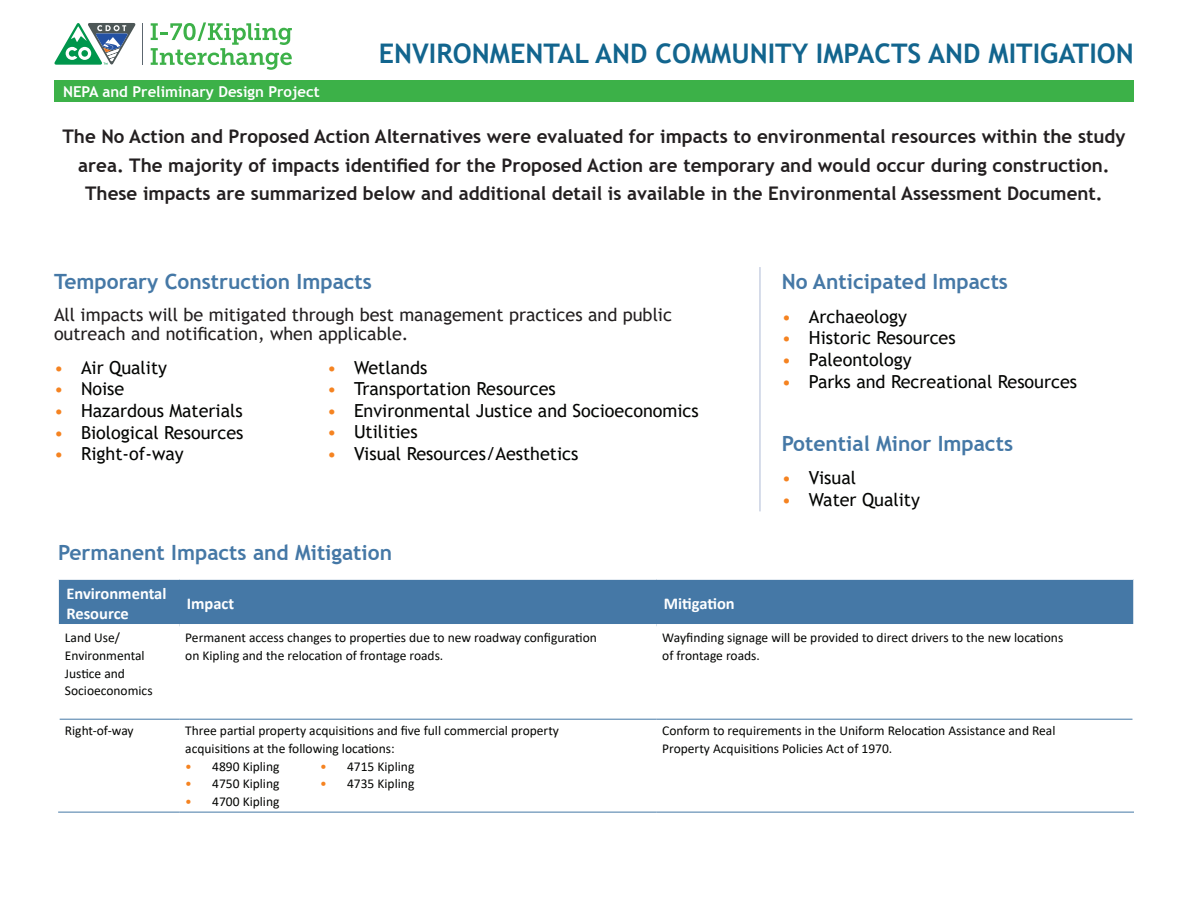
<style>
.page{position:relative;width:1188px;height:918px;background:#fff}
.page>*{position:absolute;margin:0;border:0;box-sizing:border-box;transform-origin:0 0}
.Banner_Header_Medium{font:700 27px "Trebuchet MS";color:#12658e}
.Header1{font:700 21px "Trebuchet MS";color:#4578a6}
.t1{font:700 18.75px/28.5px "Trebuchet MS";color:#231f20;text-align:center}
.t2{font:18px "Trebuchet MS";color:#040503}
.black_body{font:18px/19.5px "Trebuchet MS";color:#231f20}
.Table_Header{font:700 16.5px/19.8px "Calibri";color:#fff}
.t3{font:700 15px "Trebuchet MS";color:#fff}
.Table_Text{font:13.5px/17.7px "Calibri";color:#040503}
.s1{color:#f58321}
</style>
<div class="page">
<div style="left:54px;top:80px;width:1080px;height:22px;background:#3cb148"></div>
<hr style="left:143px;top:23px;width:1px;height:42px;background:#5c666f">
<svg style="left:151px;top:22px;width:141px;height:48px"></svg>
<svg style="left:54px;top:23px;width:82px;height:42px"></svg>
<hr style="left:759px;top:267px;width:2px;height:244px;background:#c9d1e3">
<div style="left:59px;top:580px;width:1074px;height:44px;background:#4578a6"></div>
<hr style="left:60px;top:719px;width:119px;height:1px;background:#4578a6">
<hr style="left:179px;top:719px;width:477px;height:1px;background:#4578a6">
<hr style="left:656px;top:719px;width:476px;height:1px;background:#4578a6">
<hr style="left:58px;top:812px;width:121px;height:1px;background:#4578a6">
<hr style="left:179px;top:812px;width:477px;height:1px;background:#4578a6">
<hr style="left:656px;top:812px;width:478px;height:1px;background:#4578a6">
<p class="t3" style="left:63px;top:82px;width:258px">NEPA and Preliminary Design Project</p>
<p class="Banner_Header_Medium" style="left:379px;top:37px;width:757px">ENVIRONMENTAL AND COMMUNITY IMPACTS AND MITIGATION</p>
<p class="t1" style="left:62px;top:123px;width:1065px">The No Action and Proposed Action Alternatives were evaluated for impacts to environmental resources within the study area. The majority of impacts identified for the Proposed Action are temporary and would occur during construction.<br>These impacts are summarized below and additional detail is available in the Environmental Assessment Document.</p>
<p class="Header1" style="left:54px;top:269px;width:319px">Temporary Construction Impacts</p>
<p class="black_body" style="left:54px;top:305px;width:620px">All impacts will be mitigated through best management practices and public outreach and notification, when applicable.</p>
<p class="t2" style="left:54px;top:356px;width:115px"><span class="s1">•</span> Air Quality</p>
<p class="t2" style="left:54px;top:378px;width:72px"><span class="s1">•</span> Noise</p>
<p class="t2" style="left:54px;top:399px;width:190px"><span class="s1">•</span> Hazardous Materials</p>
<p class="t2" style="left:54px;top:421px;width:191px"><span class="s1">•</span> Biological Resources</p>
<p class="t2" style="left:54px;top:443px;width:131px"><span class="s1">•</span> Right-of-way</p>
<p class="t2" style="left:327px;top:356px;width:102px"><span class="s1">•</span> Wetlands</p>
<p class="t2" style="left:327px;top:377px;width:230px"><span class="s1">•</span> Transportation Resources</p>
<p class="t2" style="left:327px;top:399px;width:373px"><span class="s1">•</span> Environmental Justice and Socioeconomics</p>
<p class="t2" style="left:327px;top:421px;width:92px"><span class="s1">•</span> Utilities</p>
<p class="t2" style="left:327px;top:442px;width:253px"><span class="s1">•</span> Visual Resources/Aesthetics</p>
<p class="Header1" style="left:782px;top:269px;width:228px">No Anticipated Impacts</p>
<p class="t2" style="left:782px;top:305px;width:127px"><span class="s1">•</span> Archaeology</p>
<p class="t2" style="left:782px;top:327px;width:175px"><span class="s1">•</span> Historic Resources</p>
<p class="t2" style="left:782px;top:348px;width:131px"><span class="s1">•</span> Paleontology</p>
<p class="t2" style="left:782px;top:370px;width:297px"><span class="s1">•</span> Parks and Recreational Resources</p>
<p class="Header1" style="left:782px;top:430px;width:233px">Potential Minor Impacts</p>
<p class="t2" style="left:782px;top:467px;width:76px"><span class="s1">•</span> Visual</p>
<p class="t2" style="left:782px;top:488px;width:140px"><span class="s1">•</span> Water Quality</p>
<p class="Header1" style="left:58px;top:540px;width:336px">Permanent Impacts and Mitigation</p>
<p class="Table_Header" style="left:66px;top:583px;width:102px">Environmental<br>Resource</p>
<p class="Table_Header" style="left:187px;top:593px;width:49px">Impact</p>
<p class="Table_Header" style="left:664px;top:593px;width:73px">Mitigation</p>
<p class="Table_Text" style="left:65px;top:629px;width:89px">Land Use/<br>Environmental<br>Justice and<br>Socioeconomics</p>
<p class="Table_Text" style="left:185px;top:629px;width:413px">Permanent access changes to properties due to new roadway configuration on Kipling and the relocation of frontage roads.</p>
<p class="Table_Text" style="left:662px;top:629px;width:403px">Wayfinding signage will be provided to direct drivers to the new locations of frontage roads.</p>
<p class="Table_Text" style="left:65px;top:722px;width:70px">Right-of-way</p>
<p class="Table_Text" style="left:185px;top:722px;width:375px">Three partial property acquisitions and five full commercial property acquisitions at the following locations:</p>
<p class="Table_Text" style="left:185px;top:757px;width:96px"><span class="s1">•</span> 4890 Kipling</p>
<p class="Table_Text" style="left:185px;top:775px;width:96px"><span class="s1">•</span> 4750 Kipling</p>
<p class="Table_Text" style="left:185px;top:792px;width:96px"><span class="s1">•</span> 4700 Kipling</p>
<p class="Table_Text" style="left:662px;top:722px;width:395px">Conform to requirements in the Uniform Relocation Assistance and Real<br>Property Acquisitions Policies Act of 1970.</p>
<p class="Table_Text" style="left:320px;top:757px;width:96px"><span class="s1">•</span> 4715 Kipling</p>
<p class="Table_Text" style="left:320px;top:775px;width:96px"><span class="s1">•</span> 4735 Kipling</p>
</div>
